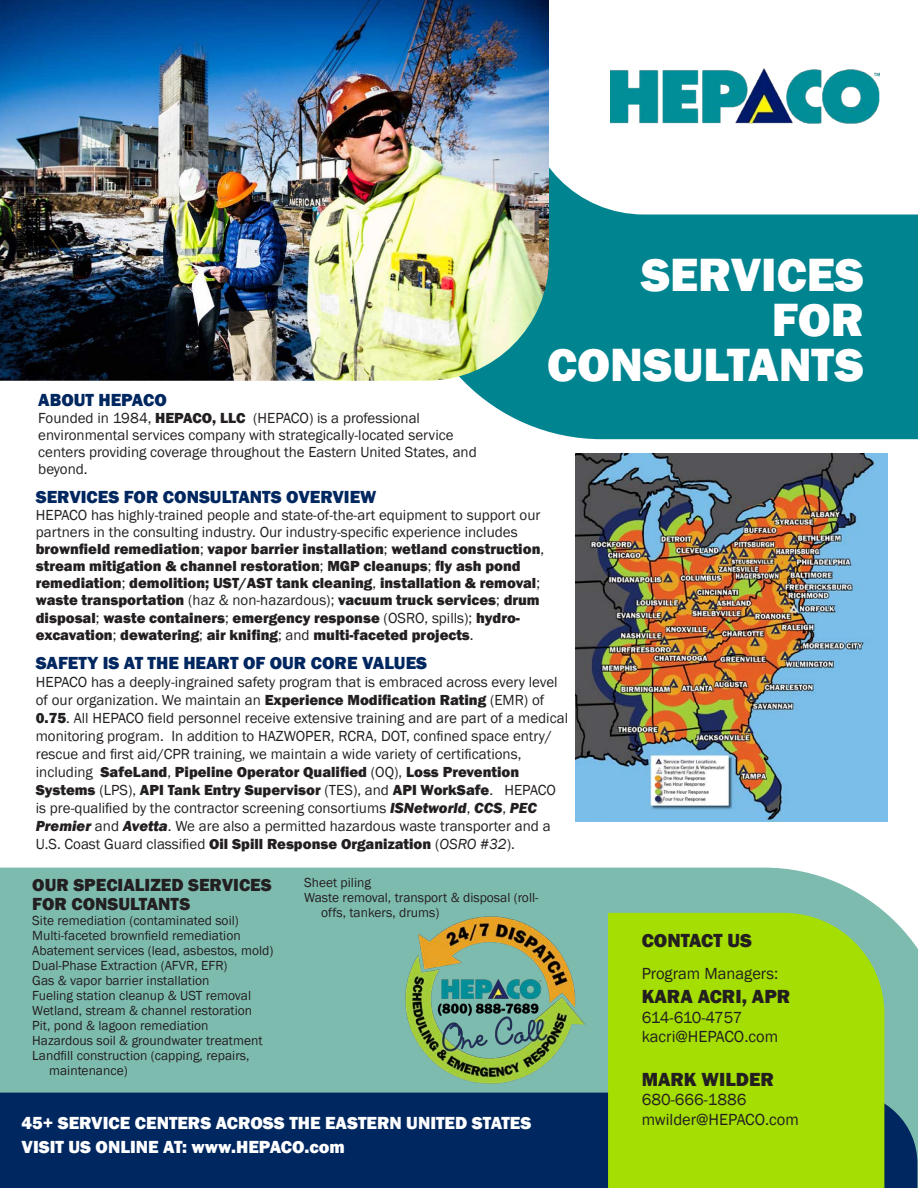
<style>
.page{position:relative;width:918px;height:1188px;background:#fff}
.page>*{position:absolute;margin:0;border:0;box-sizing:border-box;transform-origin:0 0}
.t1{font:800 48px/45px "Franklin Gothic";color:#fff;text-align:right}
.t2{font:800 19.5px "Franklin Gothic";color:#231f20}
.t3{font:800 18px "Franklin Gothic";color:#fff}
.t4{font:800 18px "Franklin Gothic";color:#002760}
.t5{font:800 18px "Franklin Gothic";color:#231f20}
.t6{font:16.5px "Franklin Gothic";color:#231f20}
.t7{font:16.5px "Franklin Gothic";letter-spacing:-.04em;color:#231f20}
.t8{font:15px/18px "Franklin Gothic";color:#231f20}
.t9{font:800 15px/17.1px "Franklin Gothic";color:#231f20}
.t10{font:13.5px "Franklin Gothic";color:#231f20}
.s1{font-weight:800}
.s2{font-weight:400}
.s3{font-weight:800;font-style:italic}
.s4{font-style:italic}
</style>
<div class="page">
<div style="left:0;top:868px;width:918px;height:320px;background:#7ebbaf"></div>
<div style="left:463px;top:214px;width:455px;height:225px;background:#008490"></div>
<svg style="left:549px;top:72px;width:331px;height:142px"></svg>
<img style="left:0;top:0;width:549px;height:381px">
<img style="left:610px;top:68px;width:269px;height:62px">
<img style="left:576px;top:454px;width:311px;height:367px">
<div style="left:0;top:1093px;width:917px;height:95px;background:#002760"></div>
<div style="left:608px;top:913px;width:276px;height:275px;background:#a4de02"></div>
<img style="left:403px;top:913px;width:183px;height:173px">
<p class="t1" style="left:641px;top:252px;width:224px">SERVICES<br>FOR</p>
<p class="t1" style="left:547px;top:342px;width:318px">CONSULTANTS</p>
<p class="t4" style="left:38px;top:388px;width:130px">ABOUT HEPACO</p>
<p class="t8" style="left:38px;top:410px;width:440px;line-height:17.1px">Founded in 1984, <span class="s1">HEPACO, LLC</span> (HEPACO) is a professional environmental services company with strategically-located service centers providing coverage throughout the Eastern United States, and beyond.</p>
<p class="t4" style="left:36px;top:485px;width:342px">SERVICES FOR CONSULTANTS OVERVIEW</p>
<p class="t9" style="left:36px;top:506px;width:510px"><span class="s2">HEPACO has highly-trained people and state-of-the-art equipment to support our partners in the consulting industry. Our industry-specific experience includes </span>brownfield remediation<span class="s2">;</span> vapor barrier installation<span class="s2">;</span> wetland construction<span class="s2">, </span>stream mitigation &amp; channel restoration<span class="s2">;</span> MGP cleanups<span class="s2">;</span> fly ash pond remediation<span class="s2">;</span> demolition; UST/AST tank cleaning<span class="s2">,</span> installation &amp; removal<span class="s2">; </span>waste transportation <span class="s2">(haz &amp; non-hazardous);</span> vacuum truck services<span class="s2">;</span> drum disposal<span class="s2">;</span> waste containers<span class="s2">;</span> emergency response <span class="s2">(OSRO, spills);</span> hydro&shy;excavation<span class="s2">;</span> dewatering<span class="s2">;</span> air knifing<span class="s2">; and</span> multi-faceted projects<span class="s2">.</span></p>
<p class="t4" style="left:36px;top:652px;width:393px">SAFETY IS AT THE HEART OF OUR CORE VALUES</p>
<p class="t8" style="left:36px;top:674px;width:534px">HEPACO has a deeply-ingrained safety program that is embraced across every level of our organization. We maintain an <span class="s1">Experience Modification Rating</span> (EMR) of <span class="s1">0.75</span>. All HEPACO field personnel receive extensive training and are part of a medical monitoring program. In addition to HAZWOPER, RCRA, DOT, confined space entry/ rescue and first aid/CPR training, we maintain a wide variety of certifications, including <span class="s1">SafeLand</span>, <span class="s1">Pipeline Operator Qualified</span> (OQ), <span class="s1">Loss Prevention Systems</span> (LPS), <span class="s1">API Tank Entry Supervisor</span> (TES), and <span class="s1">API WorkSafe</span>. HEPACO is pre-qualified by the contractor screening consortiums <span class="s3">ISNetworld</span>, <span class="s3">CCS</span>, <span class="s3">PEC Premier</span> and <span class="s3">Avetta</span>. We are also a permitted hazardous waste transporter and a U.S. Coast Guard classified <span class="s1">Oil Spill Response Organization</span> (<span class="s4">OSRO #32</span>).</p>
<p class="t5" style="left:32px;top:873px;width:241px">OUR SPECIALIZED SERVICES</p>
<p class="t5" style="left:32px;top:892px;width:159px">FOR CONSULTANTS</p>
<p class="t10" style="left:32px;top:912px;width:208px">Site remediation (contaminated soil)</p>
<p class="t10" style="left:32px;top:927px;width:210px">Multi-faceted brownfield remediation</p>
<p class="t10" style="left:32px;top:942px;width:243px">Abatement services (lead, asbestos, mold)</p>
<p class="t10" style="left:32px;top:957px;width:197px">Dual-Phase Extraction (AFVR, EFR)</p>
<p class="t10" style="left:32px;top:972px;width:179px">Gas &amp; vapor barrier installation</p>
<p class="t10" style="left:32px;top:987px;width:220px">Fueling station cleanup &amp; UST removal</p>
<p class="t10" style="left:32px;top:1002px;width:221px">Wetland, stream &amp; channel restoration</p>
<p class="t10" style="left:32px;top:1017px;width:178px">Pit, pond &amp; lagoon remediation</p>
<p class="t10" style="left:32px;top:1032px;width:232px">Hazardous soil &amp; groundwater treatment</p>
<p class="t10" style="left:32px;top:1047px;width:219px">Landfill construction (capping, repairs,</p>
<p class="t10" style="left:49px;top:1062px;width:80px">maintenance)</p>
<p class="t10" style="left:304px;top:875px;width:68px">Sheet piling</p>
<p class="t10" style="left:304px;top:890px;width:236px">Waste removal, transport &amp; disposal (roll-</p>
<p class="t10" style="left:321px;top:905px;width:120px">offs, tankers, drums)</p>
<p class="t3" style="left:22px;top:1111px;width:511px">45+ SERVICE CENTERS ACROSS THE EASTERN UNITED STATES</p>
<p class="t3" style="left:22px;top:1135px;width:325px">VISIT US ONLINE AT: www.HEPACO.com</p>
<p class="t2" style="left:642px;top:928px;width:112px">CONTACT US</p>
<p class="t6" style="left:642px;top:964px;width:138px">Program Managers:</p>
<p class="t2" style="left:642px;top:984px;width:150px">KARA ACRI, APR</p>
<p class="t7" style="left:642px;top:1007px;width:102px">614-610-4757</p>
<p class="t6" style="left:642px;top:1027px;width:138px">kacri@HEPACO.com</p>
<p class="t2" style="left:642px;top:1066px;width:134px">MARK WILDER</p>
<p class="t6" style="left:642px;top:1090px;width:106px">680-666-1886</p>
<p class="t6" style="left:642px;top:1109px;width:159px">mwilder@HEPACO.com</p>
</div>
